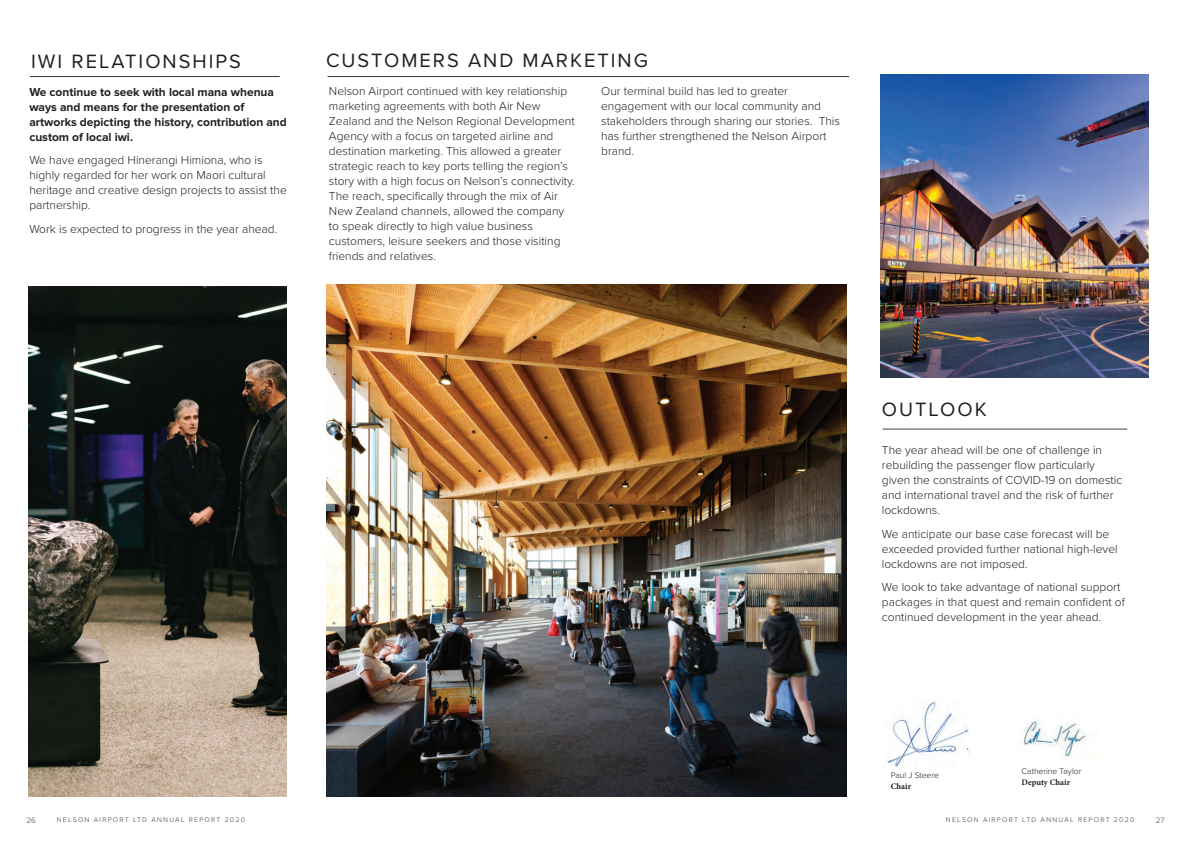
<style>
.page{position:relative;width:1191px;height:842px;background:#fff}
.page>*{position:absolute;margin:0;border:0;box-sizing:border-box;transform-origin:0 0}
.t1{font:20px "Proxima Nova";letter-spacing:.1em;color:#231f20}
.t2{font:300 12px/15px "Proxima Nova";color:#231f20}
.t3{font:700 12px/15px "Proxima Nova";color:#231f20}
.t4{font:300 8.5px "Proxima Nova";color:#231f20}
.t5{font:700 8.5px "Minion Pro";color:#231f20}
.t6{font:300 8px "Proxima Nova";color:#393c3f}
.t7{font:300 7px "Proxima Nova";letter-spacing:.175em;color:#393c3f}
</style>
<div class="page">
<hr style="left:30px;top:76px;width:250px;height:1px;background:#393c3f">
<img style="left:28px;top:286px;width:258px;height:511px">
<hr style="left:327px;top:76px;width:522px;height:1px;background:#393c3f">
<img style="left:884px;top:700px;width:86px;height:67px">
<img style="left:1023px;top:721px;width:64px;height:36px">
<img style="left:326px;top:285px;width:520px;height:512px">
<img style="left:880px;top:75px;width:268px;height:302px">
<hr style="left:882px;top:429px;width:245px;height:1px;background:#393c3f">
<h1 class="t1" style="left:31px;top:47px;width:211px">IWI RELATIONSHIPS</h1>
<p class="t3" style="left:29px;top:85px;width:259px">We continue to seek with local mana whenua ways and means for the presentation of artworks depicting the history, contribution and custom of local iwi.</p>
<p class="t2" style="left:29px;top:152px;width:259px">We have engaged Hinerangi Himiona, who is highly regarded for her work on Maori cultural heritage and creative design projects to assist the partnership.</p>
<p class="t2" style="left:29px;top:221px;width:249px">Work is expected to progress in the year ahead.</p>
<h1 class="t1" style="left:326px;top:45px;width:323px">CUSTOMERS AND MARKETING</h1>
<p class="t2" style="left:329px;top:82px;width:247px">Nelson Airport continued with key relationship marketing agreements with both Air New Zealand and the Nelson Regional Development Agency with a focus on targeted airline and destination marketing. This allowed a greater strategic reach to key ports telling the region’s story with a high focus on Nelson’s connectivity.<br>The reach, specifically through the mix of Air New Zealand channels, allowed the company to speak directly to high value business customers, leisure seekers and those visiting friends and relatives.</p>
<p class="t2" style="left:601px;top:82px;width:240px">Our terminal build has led to greater engagement with our local community and stakeholders through sharing our stories. This has further strengthened the Nelson Airport brand.</p>
<h1 class="t1" style="left:882px;top:394px;width:106px">OUTLOOK</h1>
<p class="t2" style="left:882px;top:442px;width:242px">The year ahead will be one of challenge in rebuilding the passenger flow particularly given the constraints of COVID-19 on domestic and international travel and the risk of further lockdowns.</p>
<p class="t2" style="left:882px;top:525px;width:237px">We anticipate our base case forecast will be exceeded provided further national high-level lockdowns are not imposed.</p>
<p class="t2" style="left:882px;top:579px;width:244px">We look to take advantage of national support packages in that quest and remain confident of continued development in the year ahead.</p>
<p class="t4" style="left:890px;top:769px;width:50px">Paul J Steere</p>
<p class="t5" style="left:890px;top:780px;width:22px">Chair</p>
<p class="t4" style="left:1021px;top:765px;width:61px">Catherine Taylor</p>
<p class="t5" style="left:1021px;top:776px;width:50px">Deputy Chair</p>
<p class="t6" style="left:26px;top:814px;width:11px">26</p>
<p class="t7" style="left:57px;top:814px;width:190px">NELSON AIRPORT LTD ANNUAL REPORT 2020</p>
<p class="t7" style="left:946px;top:814px;width:190px">NELSON AIRPORT LTD ANNUAL REPORT 2020</p>
<p class="t6" style="left:1155px;top:814px;width:10px">27</p>
</div>
